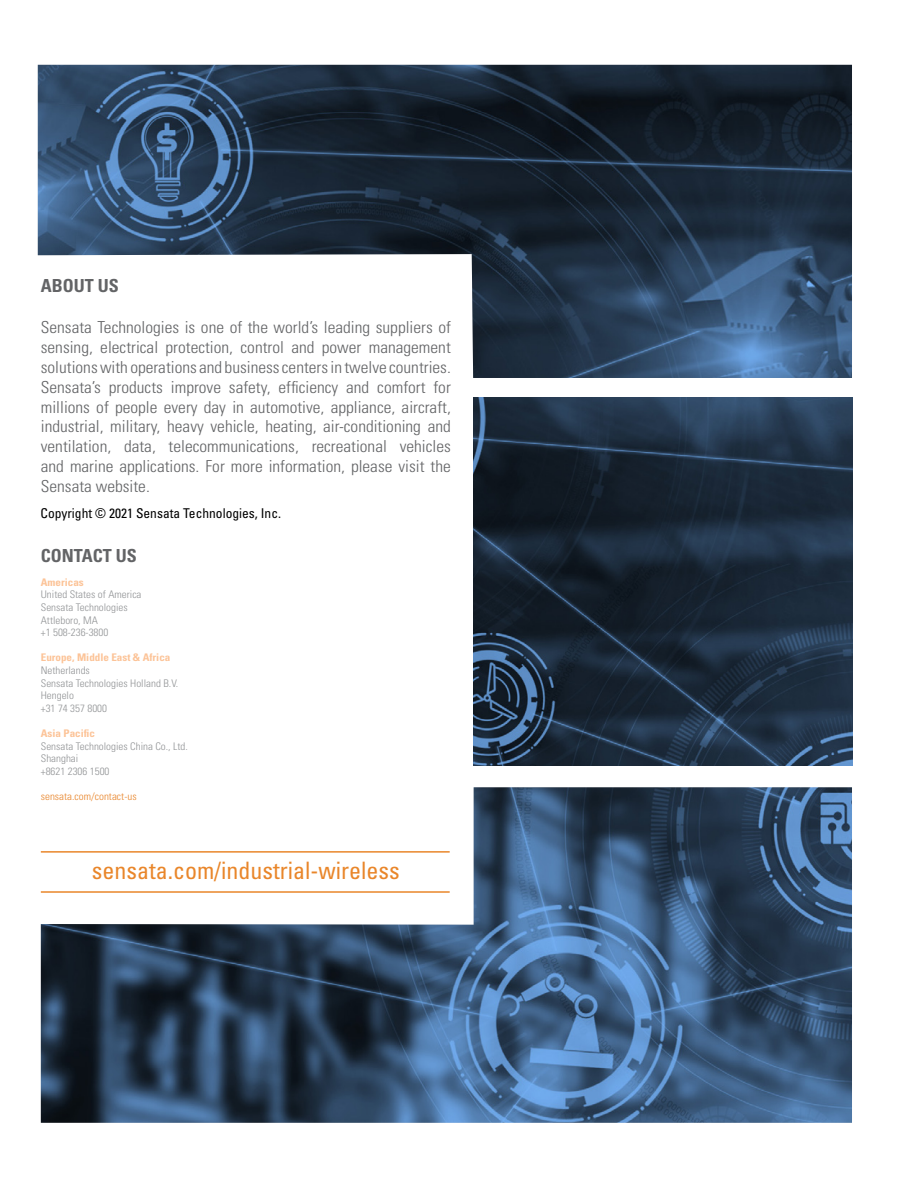
<style>
.page{position:relative;width:918px;height:1188px;background:#fff}
.page>*{position:absolute;margin:0;border:0;box-sizing:border-box;transform-origin:0 0}
.t1{font:condensed 24px "Univers LT Std";color:#e9862a}
.t2{font:700 condensed 18px "Univers";color:#636466}
.t3{font:300 condensed 16.5px/19.8px "Univers";color:#636466;text-align:justify;scale:1.05 1}
.t4{font:condensed 13.5px "Univers LT Std";color:#000}
.t5{font:300 condensed 10.5px/12.6px "Univers";color:#939597;scale:1.05 1}
.t6{font:700 condensed 10.5px "Univers";color:#fcc397;scale:1.05 1}
.t7{font:300 condensed 10.5px "Univers";color:#e9862c;scale:1.05 1}
</style>
<div class="page">
<img style="left:473px;top:397px;width:379px;height:369px">
<img style="left:41px;top:787px;width:811px;height:336px">
<hr style="left:41px;top:851px;width:409px;height:2px;background:#e9862a">
<hr style="left:41px;top:891px;width:409px;height:2px;background:#e9862a">
<img style="left:38px;top:65px;width:814px;height:313px">
<p class="t2" style="left:41px;top:275px;width:79px">ABOUT US</p>
<p class="t3" style="left:41px;top:318px;width:392px">Sensata Technologies is one of the world’s leading suppliers of sensing, electrical protection, control and power management solutions with operations and business centers in twelve countries.<br>Sensata’s products improve safety, efficiency and comfort for millions of people every day in automotive, appliance, aircraft, industrial, military, heavy vehicle, heating, air-conditioning and ventilation, data, telecommunications, recreational vehicles and marine applications. For more information, please visit the Sensata website.</p>
<p class="t4" style="left:40px;top:504px;width:242px">Copyright © 2021 Sensata Technologies, Inc.</p>
<p class="t2" style="left:41px;top:545px;width:97px">CONTACT US</p>
<p class="t6" style="left:41px;top:576px;width:42px">Americas</p>
<p class="t5" style="left:41px;top:588px;width:97px">United States of America<br>Sensata Technologies<br>Attleboro, MA<br>+1 508-236-3800</p>
<p class="t6" style="left:41px;top:651px;width:125px">Europe, Middle East &amp; Africa</p>
<p class="t5" style="left:41px;top:664px;width:132px">Netherlands<br>Sensata Technologies Holland B.V.<br>Hengelo<br>+31 74 357 8000</p>
<p class="t6" style="left:41px;top:727px;width:53px">Asia Pacific</p>
<p class="t5" style="left:41px;top:740px;width:142px">Sensata Technologies China Co., Ltd.<br>Shanghai<br>+8621 2306 1500</p>
<p class="t7" style="left:41px;top:790px;width:93px">sensata.com/contact-us</p>
<h1 class="t1" style="left:92px;top:855px;width:309px">sensata.com/industrial-wireless</h1>
</div>
